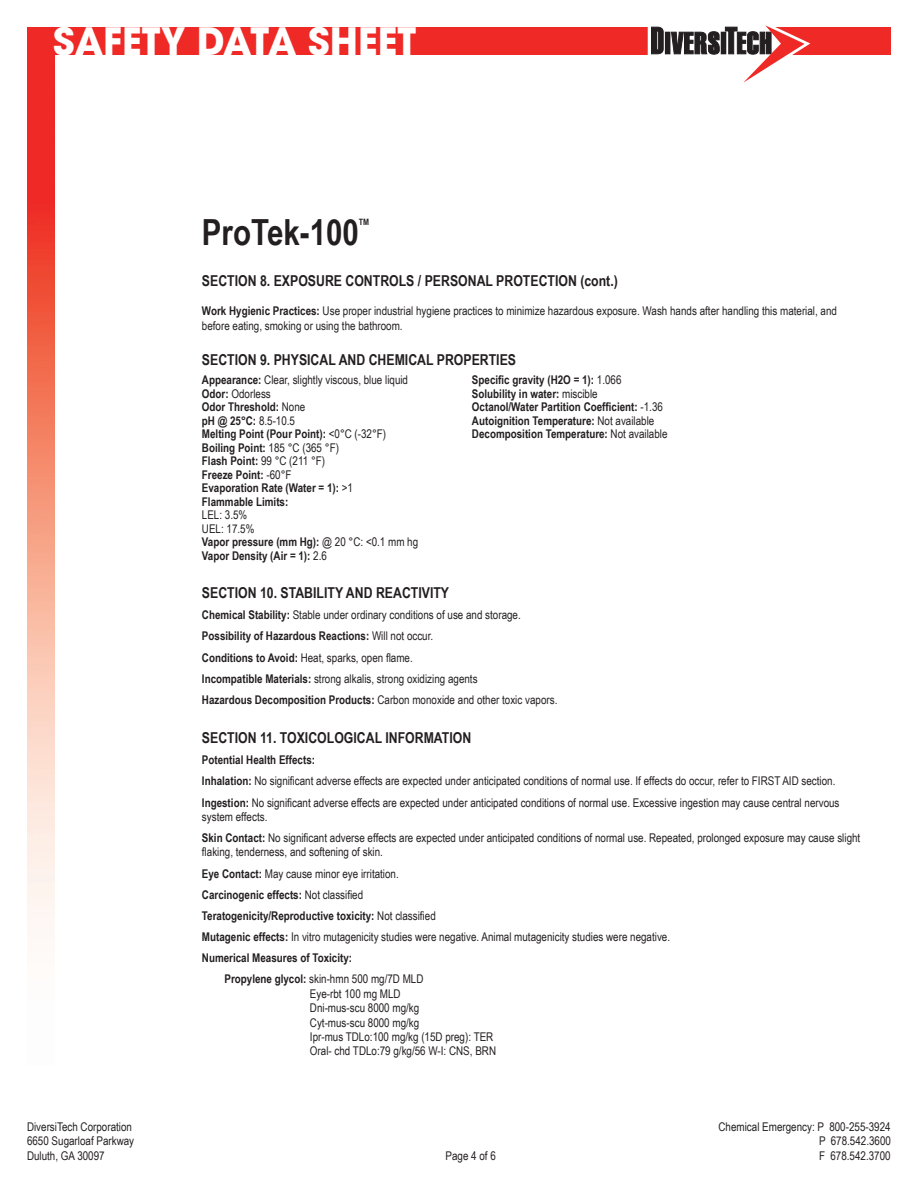
<style>
.page{position:relative;width:918px;height:1188px;background:#fff}
.page>*{position:absolute;margin:0;border:0;box-sizing:border-box;transform-origin:0 0}
.t1{font:700 37.5px "ITC Avant Garde Std";color:#fff}
.Main_Title{font:700 36px "Arial Narrow";color:#231f20}
.Section_Title{font:700 15px "Arial Narrow";color:#231f20}
.Section_Title-2{font:12px/14.4px "Arial Narrow";color:#231f20}
.Section_Title-3{font:700 12px/13.5px "Arial Narrow";color:#231f20}
.Main_Title-2{font:700 8.7px "Arial Narrow";color:#231f20}
.s1{font-weight:700}
.s2{font-weight:400}
</style>
<div class="page">
<div style="left:27px;top:27px;width:864px;height:27px;background:#ee2926"></div>
<img style="left:27px;top:54px;width:27px;height:873px">
<svg style="left:648px;top:25px;width:162px;height:58px"></svg>
<h1 class="t1" style="left:53px;top:16px;width:365px">SAFETY DATA SHEET</h1>
<p class="Main_Title" style="left:202px;top:205px;width:158px">ProTek-100</p>
<p class="Main_Title-2" style="left:359px;top:215px;width:12px">TM</p>
<p class="Section_Title" style="left:202px;top:270px;width:417px">SECTION 8. EXPOSURE CONTROLS / PERSONAL PROTECTION (cont.)</p>
<p class="Section_Title-2" style="left:202px;top:303px;width:637px"><span class="s1">Work Hygienic Practices:</span> Use proper industrial hygiene practices to minimize hazardous exposure. Wash hands after handling this material, and before eating, smoking or using the bathroom.</p>
<p class="Section_Title" style="left:202px;top:348px;width:316px">SECTION 9. PHYSICAL AND CHEMICAL PROPERTIES</p>
<p class="Section_Title-2" style="left:202px;top:373px;width:208px"><span class="s1">Appearance:</span> Clear, slightly viscous, blue liquid</p>
<p class="Section_Title-3" style="left:472px;top:373px;width:151px">Specific gravity (H2O = 1): <span class="s2">1.066</span></p>
<p class="Section_Title-2" style="left:202px;top:386px;width:70px"><span class="s1">Odor:</span> Odorless</p>
<p class="Section_Title-3" style="left:472px;top:386px;width:127px">Solubility in water: <span class="s2">miscible</span></p>
<p class="Section_Title-3" style="left:202px;top:400px;width:105px">Odor Threshold: <span class="s2">None</span></p>
<p class="Section_Title-3" style="left:472px;top:400px;width:193px">Octanol/Water Partition Coefficient: <span class="s2">-1.36</span></p>
<p class="Section_Title-3" style="left:202px;top:413px;width:95px">pH @ 25°C: <span class="s2">8.5-10.5</span></p>
<p class="Section_Title-3" style="left:472px;top:413px;width:184px">Autoignition Temperature: <span class="s2">Not available</span></p>
<p class="Section_Title-3" style="left:202px;top:427px;width:186px">Melting Point (Pour Point): <span class="s2">&lt;0°C (-32°F)</span></p>
<p class="Section_Title-3" style="left:472px;top:427px;width:197px">Decomposition Temperature: <span class="s2">Not available</span></p>
<p class="Section_Title-3" style="left:202px;top:440px;width:218px">Boiling Point: <span class="s2">185 °C (365 °F)<br></span>Flash Point: <span class="s2">99 °C (211 °F)<br></span>Freeze Point: <span class="s2">-60°F<br></span>Evaporation Rate (Water = 1): <span class="s2">&gt;1<br></span>Flammable Limits:<br><span class="s2">LEL: 3.5%<br>UEL: 17.5%<br></span>Vapor pressure (mm Hg): <span class="s2">@ 20 °C: &lt;0.1 mm hg<br></span>Vapor Density (Air = 1): <span class="s2">2.6</span></p>
<p class="Section_Title" style="left:202px;top:582px;width:249px">SECTION 10. STABILITY AND REACTIVITY</p>
<p class="Section_Title-2" style="left:202px;top:607px;width:320px"><span class="s1">Chemical Stability:</span> Stable under ordinary conditions of use and storage.</p>
<p class="Section_Title-3" style="left:202px;top:629px;width:233px">Possibility of Hazardous Reactions: <span class="s2">Will not occur.</span></p>
<p class="Section_Title-2" style="left:202px;top:650px;width:212px"><span class="s1">Conditions to Avoid:</span> Heat, sparks, open flame.</p>
<p class="Section_Title-2" style="left:202px;top:671px;width:277px"><span class="s1">Incompatible Materials:</span> strong alkalis, strong oxidizing agents</p>
<p class="Section_Title-2" style="left:202px;top:692px;width:357px"><span class="s1">Hazardous Decomposition Products:</span> Carbon monoxide and other toxic vapors.</p>
<p class="Section_Title" style="left:202px;top:726px;width:271px">SECTION 11. TOXICOLOGICAL INFORMATION</p>
<p class="Section_Title-3" style="left:202px;top:753px;width:115px">Potential Health Effects:</p>
<p class="Section_Title-2" style="left:202px;top:773px;width:635px"><span class="s1">Inhalation:</span> No significant adverse effects are expected under anticipated conditions of normal use. If effects do occur, refer to FIRST AID section.</p>
<p class="Section_Title-2" style="left:202px;top:795px;width:639px"><span class="s1">Ingestion:</span> No significant adverse effects are expected under anticipated conditions of normal use. Excessive ingestion may cause central nervous system effects.</p>
<p class="Section_Title-2" style="left:202px;top:830px;width:660px"><span class="s1">Skin Contact:</span> No significant adverse effects are expected under anticipated conditions of normal use. Repeated, prolonged exposure may cause slight flaking, tenderness, and softening of skin.</p>
<p class="Section_Title-2" style="left:202px;top:866px;width:198px"><span class="s1">Eye Contact:</span> May cause minor eye irritation.</p>
<p class="Section_Title-3" style="left:202px;top:887px;width:163px">Carcinogenic effects: <span class="s2">Not classified</span></p>
<p class="Section_Title-3" style="left:202px;top:908px;width:235px">Teratogenicity/Reproductive toxicity: <span class="s2">Not classified</span></p>
<p class="Section_Title-2" style="left:202px;top:929px;width:470px"><span class="s1">Mutagenic effects:</span> In vitro mutagenicity studies were negative. Animal mutagenicity studies were negative.</p>
<p class="Section_Title-3" style="left:202px;top:951px;width:152px">Numerical Measures of Toxicity:</p>
<p class="Section_Title-2" style="left:310px;top:971px;width:188px;text-indent:-86px"><span class="s1">Propylene glycol:</span> skin-hmn 500 mg/7D MLD<br>Eye-rbt 100 mg MLD<br>Dni-mus-scu 8000 mg/kg<br>Cyt-mus-scu 8000 mg/kg<br>Ipr-mus TDLo:100 mg/kg (15D preg): TER<br>Oral- chd TDLo:79 g/kg/56 W-I: CNS, BRN</p>
<p class="Section_Title-2" style="left:27px;top:1119px;width:106px">DiversiTech Corporation</p>
<p class="Section_Title-2" style="left:719px;top:1119px;width:174px">Chemical Emergency: P 800-255-3924</p>
<p class="Section_Title-2" style="left:27px;top:1134px;width:109px">6650 Sugarloaf Parkway</p>
<p class="Section_Title-2" style="left:819px;top:1134px;width:73px">P 678.542.3600</p>
<p class="Section_Title-2" style="left:27px;top:1148px;width:79px">Duluth, GA 30097</p>
<p class="Section_Title-2" style="left:446px;top:1148px;width:52px">Page 4 of 6</p>
<p class="Section_Title-2" style="left:819px;top:1148px;width:73px">F 678.542.3700</p>
</div>
